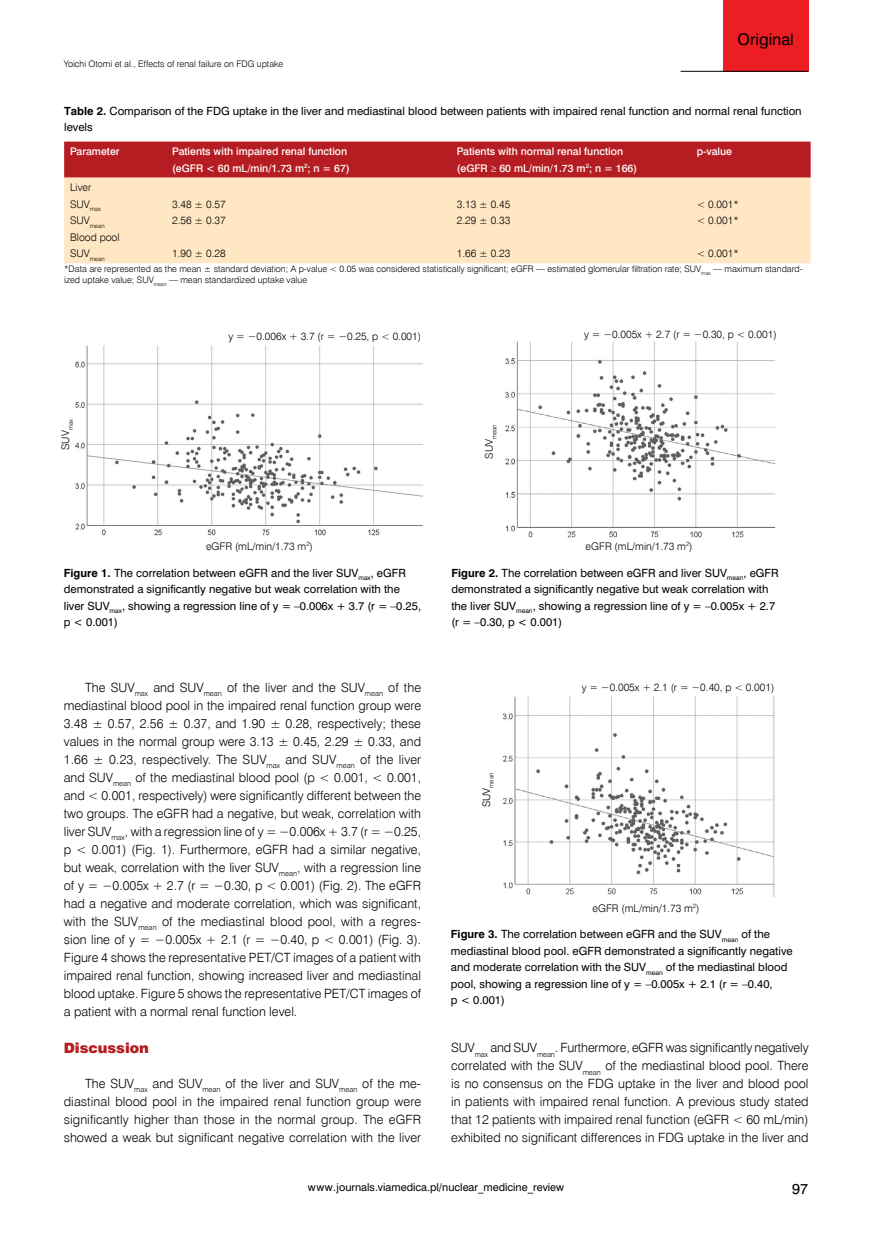
<style>
.page{position:relative;width:872px;height:1234px;background:#fff}
.page>*{position:absolute;margin:0;border:0;box-sizing:border-box;transform-origin:0 0}
.t1{font:15px "Swis 721 PL";color:#000}
.t2{font:14.25px "Swis 721 Blk EU";color:#b61d22}
.t3{font:13.5px "Swis 721 PL";color:#000}
.t4{font:12.75px/18px "Swis 721 Lt EU";color:#000;text-align:justify}
.t5{font:10.5px/16.5px "Swis 721 PL";color:#000}
.t6{font:10.5px/16.5px "Swis 721 Lt EU";color:#000}
.t7{font:10.5px/16.5px "Swis 721 Md EU";color:#fff}
.t8{font:10.05px "Swis 721 PL";color:#000}
.t9{font:9px/10.8px "Swis 721 Lt EU";color:#000}
.t10{font:6.15px "Swis 721 Lt EU";color:#000}
.s1{font-weight:700}
</style>
<div class="page">
<div style="left:723px;top:0;width:85px;height:71px;background:#ed1d24"></div>
<hr style="left:680px;top:71px;width:128px;height:1px;background:#000">
<div style="left:64px;top:141px;width:746px;height:37px;background:#b61d22"></div>
<div style="left:64px;top:178px;width:746px;height:85px;background:#ffe7c3"></div>
<img style="left:75px;top:345px;width:348px;height:191px">
<img style="left:505px;top:341px;width:271px;height:197px">
<img style="left:502px;top:696px;width:273px;height:200px">
<p class="t9" style="left:64px;top:59px;width:221px">Yoichi Otomi et al., Effects of renal failure on FDG uptake</p>
<p class="t1" style="left:737px;top:29px;width:58px">Original</p>
<p class="t5" style="left:64px;top:102px;width:739px"><span class="s1">Table 2.</span> Comparison of the FDG uptake in the liver and mediastinal blood between patients with impaired renal function and normal renal function levels</p>
<p class="t7" style="left:70px;top:144px;width:51px">Parameter</p>
<p class="t7" style="left:172px;top:144px;width:179px">Patients with impaired renal function (eGFR &lt; 60 mL/min/1.73 m<sup>2</sup>; n = 67)</p>
<p class="t7" style="left:457px;top:144px;width:182px">Patients with normal renal function (eGFR ≥ 60 mL/min/1.73 m<sup>2</sup>; n = 166)</p>
<p class="t7" style="left:696px;top:144px;width:37px">p-value</p>
<p class="t6" style="left:70px;top:179px;width:32px">Liver<br>SUV<sub>max</sub></p>
<p class="t10" style="left:70px;top:222px;width:36px"><sup>SUV</sup>mean</p>
<p class="t6" style="left:70px;top:229px;width:51px">Blood pool</p>
<p class="t10" style="left:70px;top:255px;width:36px"><sup>SUV</sup>mean</p>
<p class="t6" style="left:696px;top:196px;width:43px">&lt; 0.001* &lt; 0.001*</p>
<p class="t6" style="left:696px;top:245px;width:43px">&lt; 0.001*</p>
<p class="t9" style="left:64px;top:264px;width:740px">*Data are represented as the mean ± standard deviation; A p-value &lt; 0.05 was considered statistically significant; eGFR — estimated glomerular filtration rate; SUV<sub>max</sub> — maximum standard&shy;ized uptake value; SUV<sub>mean</sub> — mean standardized uptake value</p>
<p class="t6" style="left:172px;top:196px;width:55px">3.48 ± 0.57<br>2.56 ± 0.37</p>
<p class="t6" style="left:172px;top:245px;width:55px">1.90 ± 0.28</p>
<p class="t6" style="left:457px;top:196px;width:55px">3.13 ± 0.45<br>2.29 ± 0.33</p>
<p class="t6" style="left:457px;top:245px;width:55px">1.66 ± 0.23</p>
<p class="t6" style="left:57px;top:450px;width:32px;rotate:-90deg">SUV<sub>max</sub></p>
<p class="t6" style="left:228px;top:328px;width:194px">y = −0.006x + 3.7 (r = −0.25, p &lt; 0.001)</p>
<p class="t10" style="left:490px;top:458px;width:36px;rotate:-90deg"><sup>SUV</sup>mean</p>
<p class="t6" style="left:584px;top:326px;width:194px">y = −0.005x + 2.7 (r = −0.30, p &lt; 0.001)</p>
<p class="t6" style="left:206px;top:538px;width:108px">eGFR (mL/min/1.73 m<sup>2</sup>)</p>
<p class="t5" style="left:64px;top:564px;width:359px"><span class="s1">Figure 1.</span> The correlation between eGFR and the liver SUV<sub>max</sub>, eGFR demonstrated a significantly negative but weak correlation with the liver SUV<sub>max</sub>, showing a regression line of y = –0.006x + 3.7 (r = –0.25, p &lt; 0.001)</p>
<p class="t4" style="left:64px;top:678px;width:359px;text-indent:21px">The SUV<sub>max</sub> and SUV<sub>mean</sub> of the liver and the SUV<sub>mean</sub> of the mediastinal blood pool in the impaired renal function group were 3.48 ± 0.57, 2.56 ± 0.37, and 1.90 ± 0.28, respectively; these values in the normal group were 3.13 ± 0.45, 2.29 ± 0.33, and 1.66 ± 0.23, respectively. The SUV<sub>max</sub> and SUV<sub>mean</sub> of the liver and SUV<sub>mean</sub> of the mediastinal blood pool (p &lt; 0.001, &lt; 0.001, and &lt; 0.001, respectively) were significantly different between the two groups. The eGFR had a negative, but weak, correlation with liver SUV<sub>max</sub>, with a regression line of y = −0.006x + 3.7 (r = −0.25, p &lt; 0.001) (Fig. 1). Furthermore, eGFR had a similar negative, but weak, correlation with the liver SUV<sub>mean</sub>, with a regression line of y = −0.005x + 2.7 (r = −0.30, p &lt; 0.001) (Fig. 2). The eGFR had a negative and moderate correlation, which was significant, with the SUV<sub>mean</sub> of the mediastinal blood pool, with a regres&shy;sion line of y = −0.005x + 2.1 (r = −0.40, p &lt; 0.001) (Fig. 3).<br>Figure 4 shows the representative PET/CT images of a patient with impaired renal function, showing increased liver and mediastinal blood uptake. Figure 5 shows the representative PET/CT images of a patient with a normal renal function level.</p>
<p class="t2" style="left:64px;top:1038px;width:87px">Discussion</p>
<p class="t4" style="left:64px;top:1074px;width:359px;text-indent:21px">The SUV<sub>max</sub> and SUV<sub>mean</sub> of the liver and SUV<sub>mean</sub> of the me&shy;diastinal blood pool in the impaired renal function group were significantly higher than those in the normal group. The eGFR showed a weak but significant negative correlation with the liver</p>
<p class="t6" style="left:585px;top:538px;width:108px">eGFR (mL/min/1.73 m<sup>2</sup>)</p>
<p class="t5" style="left:451px;top:564px;width:329px"><span class="s1">Figure 2.</span> The correlation between eGFR and liver SUV<sub>mean</sub>, eGFR demonstrated a significantly negative but weak correlation with the liver SUV<sub>mean</sub>, showing a regression line of y = –0.005x + 2.7 (r = –0.30, p &lt; 0.001)</p>
<p class="t10" style="left:487px;top:807px;width:36px;rotate:-90deg"><sup>SUV</sup>mean</p>
<p class="t6" style="left:582px;top:679px;width:194px">y = −0.005x + 2.1 (r = −0.40, p &lt; 0.001)</p>
<p class="t6" style="left:592px;top:899px;width:108px">eGFR (mL/min/1.73 m<sup>2</sup>)</p>
<p class="t5" style="left:451px;top:925px;width:343px"><span class="s1">Figure 3.</span> The correlation between eGFR and the SUV<sub>mean</sub> of the mediastinal blood pool. eGFR demonstrated a significantly negative and moderate correlation with the SUV<sub>mean</sub> of the mediastinal blood pool, showing a regression line of y = –0.005x + 2.1 (r = –0.40,<br>p &lt; 0.001)</p>
<p class="t4" style="left:451px;top:1038px;width:359px">SUV<sub>max</sub> and SUV<sub>mean</sub>. Furthermore, eGFR was significantly negatively correlated with the SUV<sub>mean</sub> of the mediastinal blood pool. There is no consensus on the FDG uptake in the liver and blood pool in patients with impaired renal function. A previous study stated that 12 patients with impaired renal function (eGFR &lt; 60 mL/min) exhibited no significant differences in FDG uptake in the liver and</p>
<p class="t8" style="left:308px;top:1180px;width:258px">www.journals.viamedica.pl/nuclear_medicine_review</p>
<p class="t3" style="left:792px;top:1179px;width:17px">97</p>
</div>
